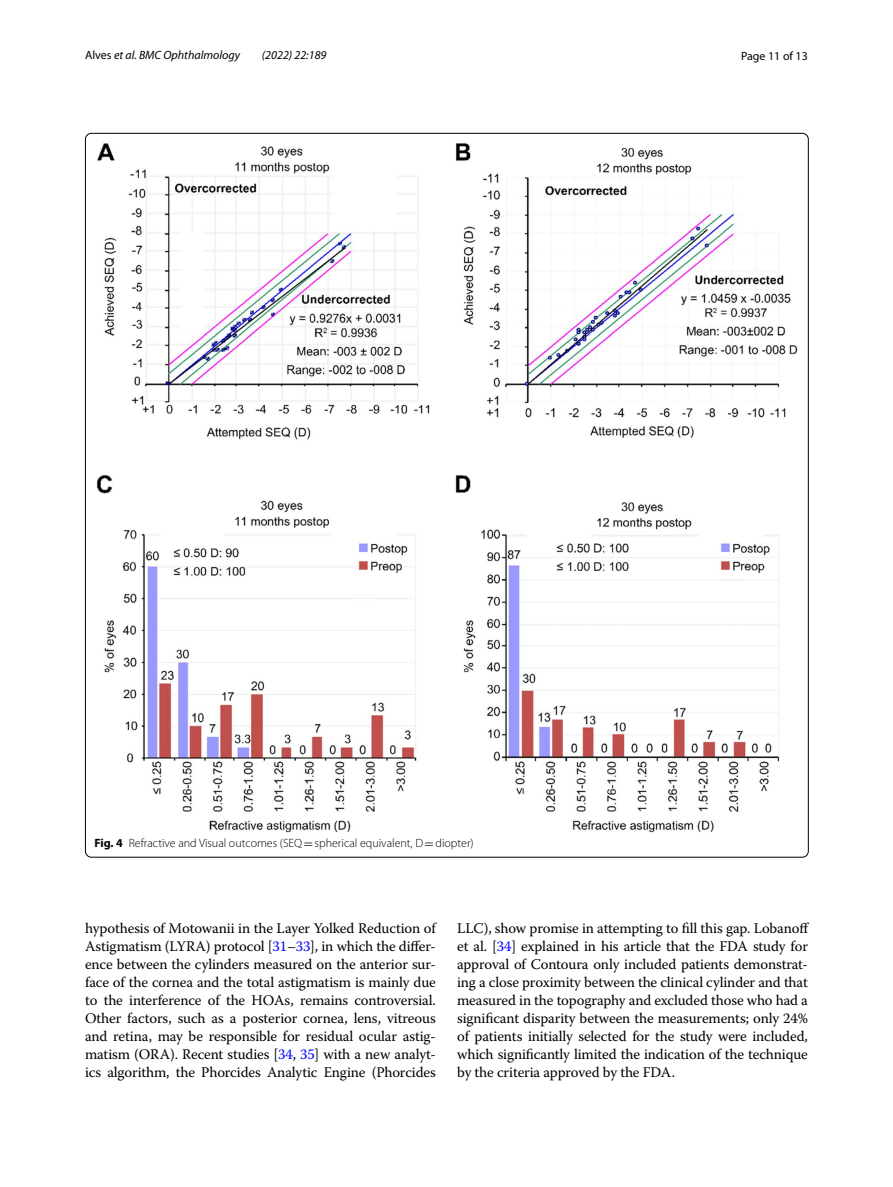
<style>
.page{position:relative;width:893px;height:1187px;background:#fff}
.page>*{position:absolute;margin:0;border:0;box-sizing:border-box;transform-origin:0 0}
.t1{font:14.7px/18px "Warnock Pro";letter-spacing:-.01em;color:#000;text-align:justify}
.t2{font:300 12px "Myriad Pro";color:#000}
.t3{font:italic 12px "Myriad Pro";color:#000}
.t4{font:12px "Myriad Pro";color:#000}
.s1{font-style:normal}
.s2{font-weight:700}
.s3{font-family:"MTSY";font-weight:400}
.s4{color:#00f}
</style>
<div class="page">
<img style="left:97px;top:143px;width:700px;height:689px">
<p class="t3" style="left:85px;top:48px;width:156px"><span class="s1">Alves</span> et al. BMC Ophthalmology</p>
<p class="t3" style="left:262px;top:48px;width:66px">(2022) 22:189</p>
<p class="t4" style="left:741px;top:48px;width:68px">Page 11 of 13</p>
<p class="t2" style="left:94px;top:836px;width:381px"><span class="s2">Fig. 4</span> Refractive and Visual outcomes (SEQ<span class="s3">=</span>spherical equivalent, D<span class="s3">=</span>diopter)</p>
<p class="t1" style="left:85px;top:918px;width:352px">hypothesis of Motowanii in the Layer Yolked Reduction of Astigmatism (LYRA) protocol [<span class="s4">31</span>–<span class="s4">33</span>], in which the differ&shy;ence between the cylinders measured on the anterior sur&shy;face of the cornea and the total astigmatism is mainly due to the interference of the HOAs, remains controversial.<br>Other factors, such as a posterior cornea, lens, vitreous and retina, may be responsible for residual ocular astig&shy;matism (ORA). Recent studies [<span class="s4">34</span>, <span class="s4">35</span>] with a new analyt&shy;ics algorithm, the Phorcides Analytic Engine (Phorcides</p>
<p class="t1" style="left:457px;top:918px;width:353px">LLC), show promise in attempting to fill this gap. Lobanoff et al. [<span class="s4">34</span>] explained in his article that the FDA study for approval of Contoura only included patients demonstrat&shy;ing a close proximity between the clinical cylinder and that measured in the topography and excluded those who had a significant disparity between the measurements; only 24% of patients initially selected for the study were included, which significantly limited the indication of the technique by the criteria approved by the FDA.</p>
</div>
